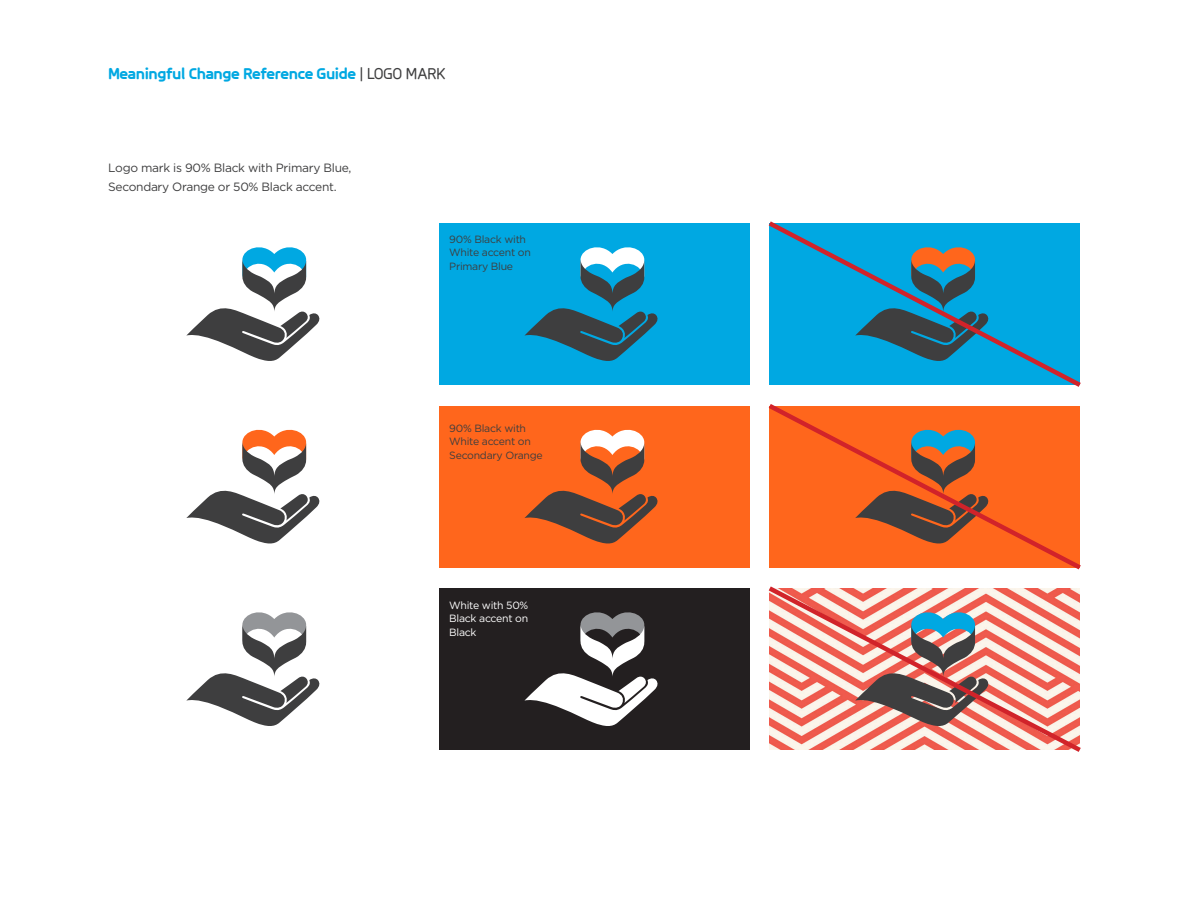
<style>
.page{position:relative;width:1188px;height:918px;background:#fff}
.page>*{position:absolute;margin:0;border:0;box-sizing:border-box;transform-origin:0 0}
.t1{font:700 16.5px "Sirucanorm";letter-spacing:-.025em;color:#00a8e2}
.t2{font:12px/19.5px "Gotham";letter-spacing:-.025em;color:#3e3e3f}
.t3{font:10.5px/13.5px "Gotham";letter-spacing:-.025em;color:#3e3e3f}
.t4{font:10.5px/13.5px "Gotham";letter-spacing:-.025em;color:#fff;text-align:justify}
.s1{font-weight:400;color:#3e3e3f}
</style>
<div class="page">
<div style="left:439px;top:223px;width:310px;height:162px;background:#00a8e2"></div>
<div style="left:439px;top:406px;width:310px;height:162px;background:#ff661c"></div>
<div style="left:439px;top:588px;width:310px;height:162px;background:#231f20"></div>
<svg style="left:186px;top:247px;width:134px;height:114px"></svg>
<svg style="left:186px;top:429px;width:134px;height:115px"></svg>
<svg style="left:186px;top:612px;width:134px;height:114px"></svg>
<svg style="left:524px;top:247px;width:134px;height:114px"></svg>
<svg style="left:524px;top:429px;width:134px;height:115px"></svg>
<svg style="left:524px;top:612px;width:134px;height:114px"></svg>
<svg style="left:768px;top:221px;width:313px;height:166px;background:#189bca"></svg>
<svg style="left:768px;top:404px;width:313px;height:166px;background:#e6662a"></svg>
<svg style="left:768px;top:586px;width:313px;height:166px;background:#de9e96"></svg>
<p class="t1" style="left:108px;top:64px;width:339px">Meaningful Change Reference Guide <span class="s1">| LOGO MARK</span></p>
<p class="t2" style="left:108px;top:158px;width:245px">Logo mark is 90% Black with Primary Blue,<br>Secondary Orange or 50% Black accent.</p>
<p class="t3" style="left:449px;top:232px;width:83px">90% Black with<br>White accent on<br>Primary Blue</p>
<p class="t3" style="left:449px;top:421px;width:95px">90% Black with<br>White accent on<br>Secondary Orange</p>
<p class="t4" style="left:449px;top:598px;width:81px">White with 50% Black accent on Black</p>
</div>
